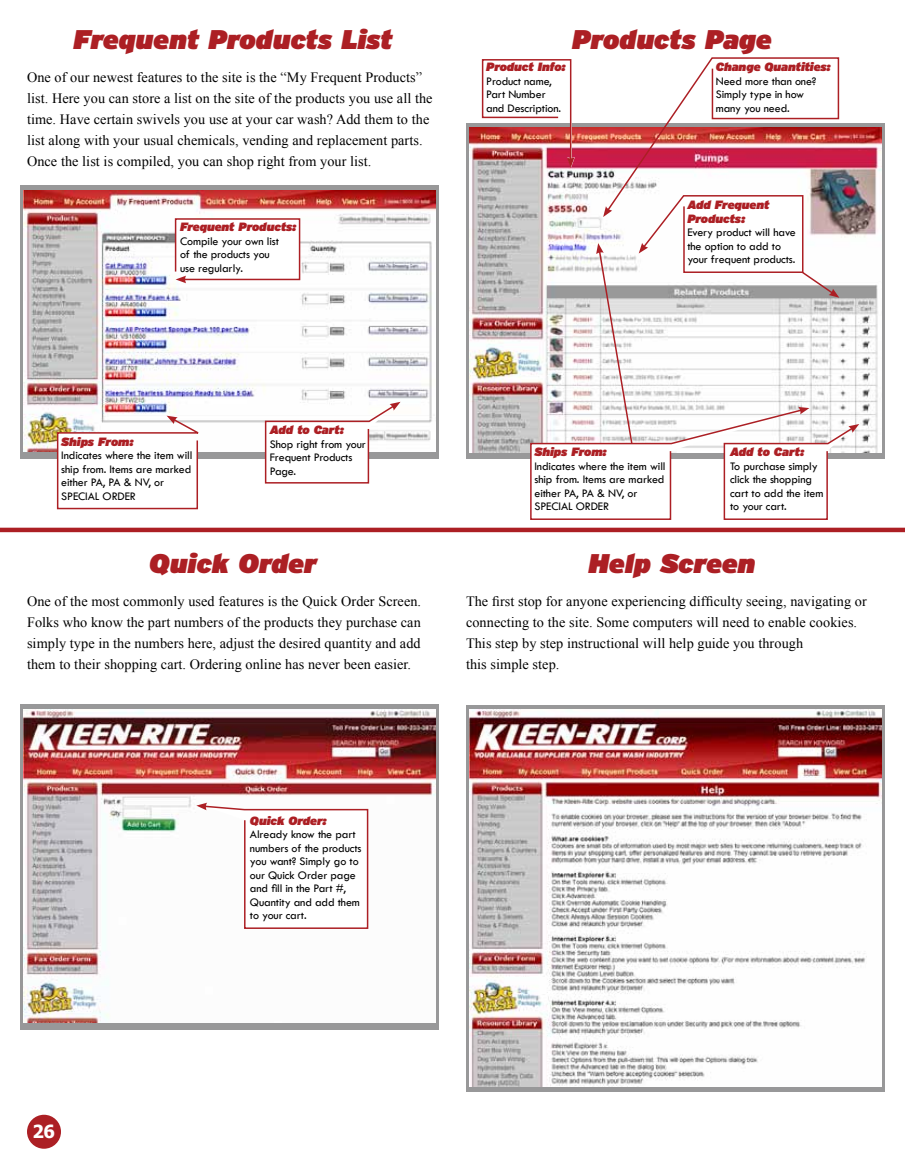
<style>
.page{position:relative;width:905px;height:1175px;background:#fff}
.page>*{position:absolute;margin:0;border:0;box-sizing:border-box;transform-origin:0 0}
.t1{font:italic 900 27px "Interstate";letter-spacing:.005em;color:#ac1f24}
.t2{font:700 18px "Tahoma";color:#fff}
.t3{font:14.25px/21px "Times New Roman";letter-spacing:.005em;color:#000}
.t4{font:12px/13.5px "Tw Cen";letter-spacing:-.01em;color:#000}
.t5{font:italic 900 12px/13.5px "Interstate";letter-spacing:-.01em;color:#ac1f24}
</style>
<div class="page">
<img style="left:469px;top:128px;width:412px;height:325px">
<div style="left:20px;top:185px;width:419px;height:274px;background:#989899"></div>
<img style="left:23px;top:190px;width:413px;height:262px">
<svg style="left:56px;top:416px;width:148px;height:94px"></svg>
<svg style="left:481px;top:57px;width:378px;height:463px"></svg>
<svg style="left:174px;top:217px;width:127px;height:66px;background:#f9efef"></svg>
<svg style="left:264px;top:402px;width:136px;height:82px"></svg>
<div style="left:0;top:527px;width:904px;height:5px;background:#ac1f24"></div>
<div style="left:20px;top:704px;width:419px;height:326px;background:#989899"></div>
<img style="left:23px;top:709px;width:413px;height:313px">
<svg style="left:466px;top:705px;width:418px;height:386px;background:#a3a2a3"></svg>
<img style="left:469px;top:709px;width:412px;height:377px">
<div style="left:196px;top:802px;width:173px;height:127px;background:#fff"></div>
<div style="left:27px;top:1114px;width:34px;height:34px;background:#ac1f24;border-radius:50%"></div>
<h1 class="t1" style="left:73px;top:22px;width:320px">Frequent Products List</h1>
<p class="t3" style="left:27px;top:66px;width:407px">One of our newest features to the site is the “My Frequent Products” list. Here you can store a list on the site of the products you use all the time. Have certain swivels you use at your car wash? Add them to the list along with your usual chemicals, vending and replacement parts.<br>Once the list is compiled, you can shop right from your list.</p>
<p class="t5" style="left:180px;top:220px;width:118px">Frequent Products:</p>
<p class="t4" style="left:180px;top:234px;width:100px">Compile your own list of the products you use regularly.</p>
<h1 class="t1" style="left:572px;top:22px;width:201px">Products Page</h1>
<p class="t5" style="left:715px;top:60px;width:116px">Change Quantities:</p>
<p class="t4" style="left:715px;top:74px;width:102px">Need more than one?<br>Simply type in how many you need.</p>
<p class="t5" style="left:486px;top:60px;width:81px">Product Info:</p>
<p class="t4" style="left:486px;top:74px;width:76px">Product name,<br>Part Number and Description.</p>
<p class="t5" style="left:687px;top:198px;width:83px">Add Frequent<br>Products:</p>
<p class="t4" style="left:687px;top:225px;width:110px">Every product will have the option to add to your frequent products.</p>
<p class="t5" style="left:270px;top:422px;width:76px">Add to Cart:</p>
<p class="t4" style="left:270px;top:437px;width:97px">Shop right from your<br>Frequent Products<br>Page.</p>
<p class="t5" style="left:61px;top:434px;width:74px">Ships From:</p>
<p class="t4" style="left:61px;top:448px;width:133px">Indicates where the item will ship from. Items are marked either PA, PA &amp; NV, or<br>SPECIAL ORDER</p>
<p class="t5" style="left:534px;top:445px;width:74px">Ships From:</p>
<p class="t4" style="left:534px;top:459px;width:133px">Indicates where the item will ship from. Items are marked either PA, PA &amp; NV, or<br>SPECIAL ORDER</p>
<p class="t5" style="left:730px;top:445px;width:76px">Add to Cart:</p>
<p class="t4" style="left:730px;top:459px;width:95px">To purchase simply click the shopping cart to add the item to your cart.</p>
<h1 class="t1" style="left:149px;top:546px;width:169px">Quick Order</h1>
<h1 class="t1" style="left:588px;top:546px;width:168px">Help Screen</h1>
<p class="t3" style="left:27px;top:590px;width:395px;text-align:justify">One of the most commonly used features is the Quick Order Screen.<br>Folks who know the part numbers of the products they purchase can simply type in the numbers here, adjust the desired quantity and add them to their shopping cart. Ordering online has never been easier.</p>
<p class="t3" style="left:466px;top:590px;width:402px">The first stop for anyone experiencing difficulty seeing, navigating or connecting to the site. Some computers will need to enable cookies.<br>This step by step instructional will help guide you through<br>this simple step.</p>
<p class="t2" style="left:32px;top:1118px;width:24px">26</p>
<p class="t5" style="left:250px;top:813px;width:78px">Quick Order:</p>
<p class="t4" style="left:250px;top:827px;width:113px">Already know the part numbers of the products you want? Simply go to our Quick Order page and fill in the Part #,<br>Quantity and add them to your cart.</p>
</div>
